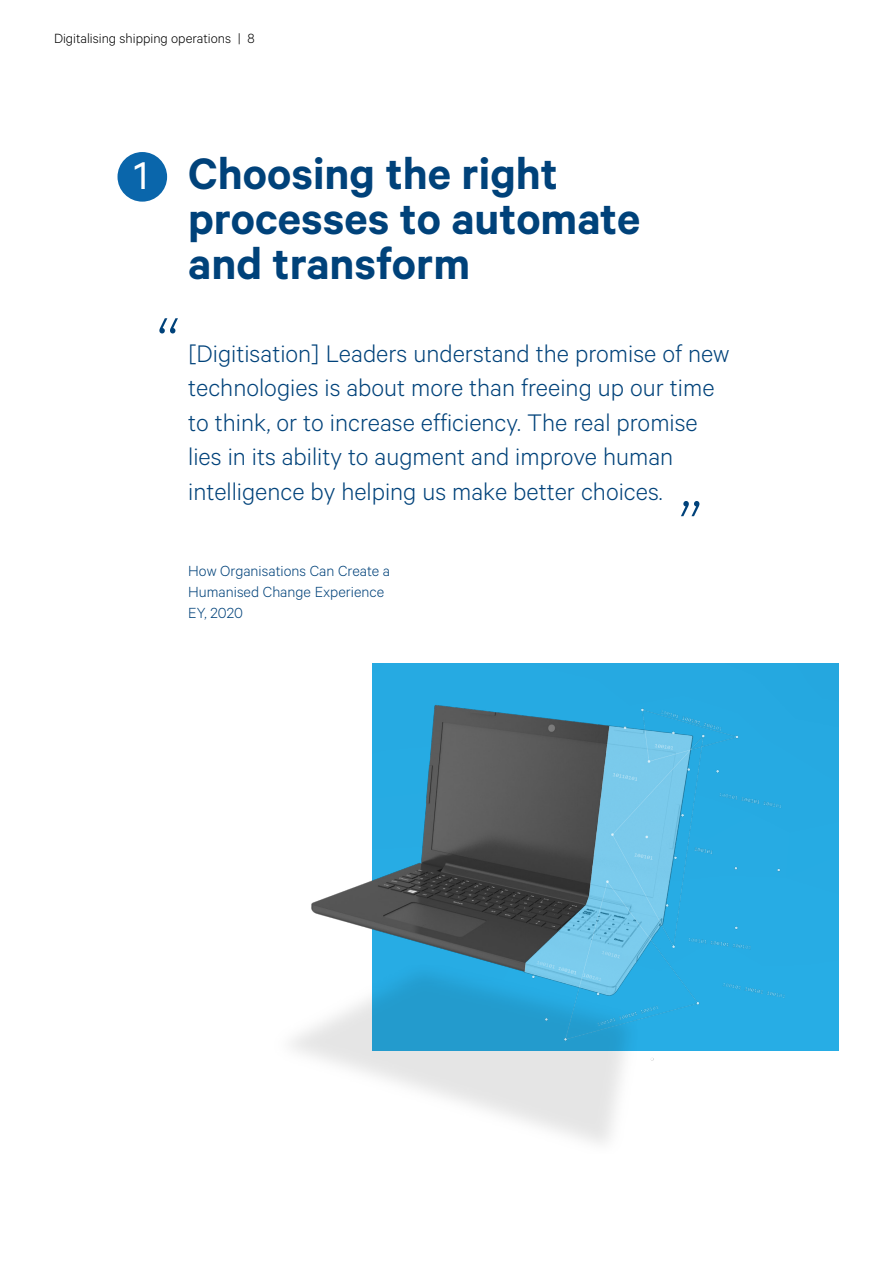
<style>
.page{position:relative;width:893px;height:1263px;background:#fff}
.page>*{position:absolute;margin:0;border:0;box-sizing:border-box;transform-origin:0 0}
.t1{font:100 105px "Calibre";color:#00427a}
.t2{font:600 49.5px/45px "Calibre";color:#00427a}
.t3{font:43.5px "Calibre";color:#fff}
.t4{font:300 27px/34.5px "Calibre";color:#00427a}
.t5{font:300 16.5px/21px "Calibre";color:#00427a}
.t6{font:300 15px "Calibre";color:#000}
</style>
<div class="page">
<div style="left:118px;top:152px;width:49px;height:50px;background:#0a66ab;border-radius:50%"></div>
<div style="left:372px;top:663px;width:467px;height:387px;background:#26aae2"></div>
<img style="left:292px;top:694px;width:493px;height:449px">
<p class="t6" style="left:54px;top:30px;width:202px">Digitalising shipping operations | 8</p>
<h3 class="t3" style="left:134px;top:150px;width:16px">1</h3>
<h2 class="t2" style="left:188px;top:150px;width:454px">Choosing the right processes to automate and transform</h2>
<h1 class="t1" style="left:157px;top:289px;width:25px">“</h1>
<p class="t4" style="left:188px;top:335px;width:543px">[Digitisation] Leaders understand the promise of new technologies is about more than freeing up our time to think, or to increase efficiency. The real promise lies in its ability to augment and improve human intelligence by helping us make better choices.</p>
<h1 class="t1" style="left:679px;top:472px;width:25px">”</h1>
<p class="t5" style="left:188px;top:560px;width:203px">How Organisations Can Create a</p>
<p class="t5" style="left:188px;top:581px;width:197px">Humanised Change Experience<br>EY, 2020</p>
</div>
